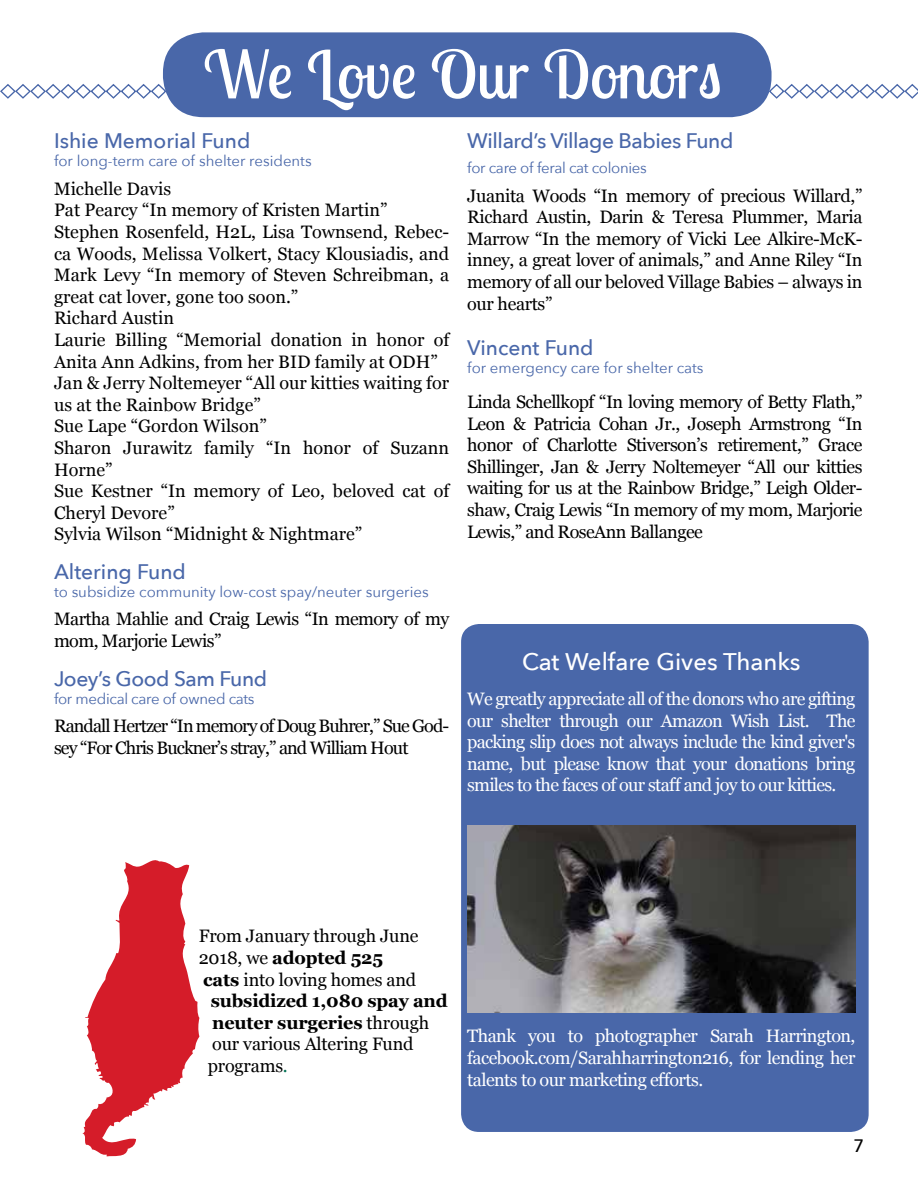
<style>
.page{position:relative;width:918px;height:1188px;background:#fff}
.page>*{position:absolute;margin:0;border:0;box-sizing:border-box;transform-origin:0 0}
.t1{font:66px "Lobster Two";color:#fff}
.t2{font:500 24px "Avenir Next";color:#fff}
.t3{font:500 21px "Avenir Next";letter-spacing:-.02em;color:#4967a9}
.t4{font:500 21px "Avenir Next";color:#4967a9}
.t5{font:18px/21.6px "Georgia";color:#000;text-align:justify}
.t6{font:18px/21.6px "Georgia";letter-spacing:-.035em;color:#fff;text-align:justify}
.t7{font:18px/21.6px "Georgia";letter-spacing:-.05em;color:#000}
.t8{font:700 18px "Georgia";letter-spacing:-.01em;color:#000}
.t9{font:18px/21.6px "Georgia";letter-spacing:-.03em;color:#000}
.t10{font:500 18px "Avenir Next";color:#000}
.t11{font:15px "Avenir Next";color:#4967a9}
.t12{font:15px "Avenir Next";letter-spacing:-.02em;color:#4967a9}
.s1{font-weight:400}
.s2{font-weight:700}
.s3{color:#006f53}
</style>
<div class="page">
<svg style="left:0;top:83px;width:918px;height:17px"></svg>
<div style="left:163px;top:32px;width:609px;height:85px;background:#4967a9;border-radius:40px"></div>
<div style="left:461px;top:624px;width:408px;height:508px;background:#4967a9;border-radius:18px"></div>
<svg style="left:82px;top:860px;width:117px;height:297px"></svg>
<img style="left:467px;top:825px;width:388px;height:188px">
<h1 class="t1" style="left:203px;top:32px;width:520px">We Love Our Donors</h1>
<p class="t4" style="left:54px;top:123px;width:198px">Ishie Memorial Fund</p>
<p class="t11" style="left:54px;top:149px;width:259px">for long-term care of shelter residents</p>
<p class="t5" style="left:54px;top:177px;width:397px;text-align:left">Michelle Davis<br>Pat Pearcy “In memory of Kristen Martin” Stephen Rosenfeld, H2L, Lisa Townsend, Rebec&shy;ca Woods, Melissa Volkert, Stacy Klousiadis, and Mark Levy “In memory of Steven Schreibman, a great cat lover, gone too soon.”<br>Richard Austin<br>Laurie Billing “Memorial donation in honor of Anita Ann Adkins, from her BID family at ODH” Jan &amp; Jerry Noltemeyer “All our kitties waiting for us at the Rainbow Bridge”<br>Sue Lape “Gordon Wilson”<br>Sharon Jurawitz family “In honor of Suzann Horne”<br>Sue Kestner “In memory of Leo, beloved cat of Cheryl Devore”<br>Sylvia Wilson “Midnight &amp; Nightmare”</p>
<p class="t4" style="left:54px;top:554px;width:133px">Altering Fund</p>
<p class="t11" style="left:54px;top:579px;width:376px">to subsidize community low-cost spay/neuter surgeries</p>
<p class="t9" style="left:54px;top:608px;width:397px">Martha Mahlie and Craig Lewis “In memory of my mom, Marjorie Lewis”</p>
<p class="t3" style="left:54px;top:661px;width:215px">Joey’s Good Sam Fund</p>
<p class="t12" style="left:54px;top:686px;width:202px">for medical care of owned cats</p>
<p class="t7" style="left:54px;top:714px;width:397px">Randall Hertzer “In memory of Doug Buhrer,” Sue God&shy;sey “For Chris Buckner’s stray,” and William Hout</p>
<p class="t3" style="left:467px;top:123px;width:268px">Willard’s Village Babies Fund</p>
<p class="t12" style="left:467px;top:155px;width:181px">for care of feral cat colonies</p>
<p class="t5" style="left:467px;top:184px;width:397px">Juanita Woods “In memory of precious Willard,” Richard Austin, Darin &amp; Teresa Plummer, Maria Marrow “In the memory of Vicki Lee Alkire-McK&shy;inney, a great lover of animals,” and Anne Riley “In memory of all our beloved Village Babies – always in our hearts”</p>
<p class="t4" style="left:467px;top:330px;width:128px">Vincent Fund</p>
<p class="t11" style="left:467px;top:355px;width:238px">for emergency care for shelter cats</p>
<p class="t5" style="left:467px;top:390px;width:397px">Linda Schellkopf “In loving memory of Betty Flath,” Leon &amp; Patricia Cohan Jr., Joseph Armstrong “In honor of Charlotte Stiverson’s retirement,” Grace Shillinger, Jan &amp; Jerry Noltemeyer “All our kitties waiting for us at the Rainbow Bridge,” Leigh Older&shy;shaw, Craig Lewis “In memory of my mom, Marjorie Lewis,” and RoseAnn Ballangee</p>
<h2 class="t2" style="left:522px;top:641px;width:280px">Cat Welfare Gives Thanks</h2>
<p class="t6" style="left:467px;top:687px;width:390px">We greatly appreciate all of the donors who are gifting our shelter through our Amazon Wish List. The packing slip does not always include the kind giver's name, but please know that your donations bring smiles to the faces of our staff and joy to our kitties.</p>
<p class="t5" style="left:199px;top:925px;width:221px">From January through June</p>
<p class="t8" style="left:199px;top:944px;width:186px"><span class="s1">2018, we</span> adopted 525</p>
<p class="t5" style="left:203px;top:968px;width:214px"><span class="s2">cats</span> into loving homes and</p>
<p class="t8" style="left:211px;top:987px;width:239px">subsidized 1,080 spay and</p>
<p class="t8" style="left:212px;top:1009px;width:218px">neuter surgeries <span class="s1">through</span></p>
<p class="t5" style="left:212px;top:1033px;width:203px">our various Altering Fund</p>
<p class="t5" style="left:208px;top:1054px;width:82px">programs<span class="s3">.</span></p>
<p class="t6" style="left:467px;top:1025px;width:390px">Thank you to photographer Sarah Harrington, facebook.com/Sarahharrington216, for lending her talents to our marketing efforts.</p>
<p class="t10" style="left:853px;top:1130px;width:12px">7</p>
</div>
